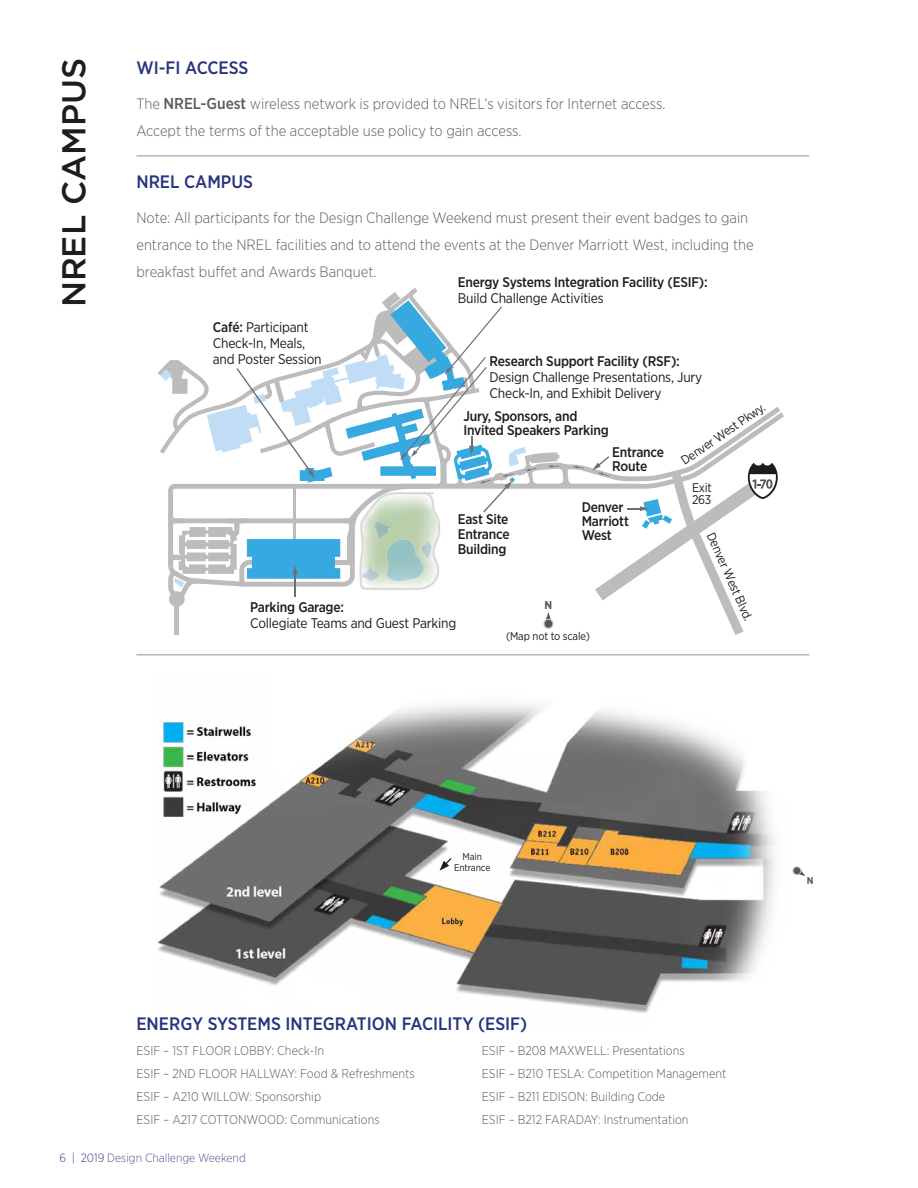
<style>
.page{position:relative;width:918px;height:1188px;background:#fff}
.page>*{position:absolute;margin:0;border:0;box-sizing:border-box;transform-origin:0 0}
.head_2{font:500 33px "Gotham";color:#1d1d1b}
.H2_blu{font:500 18px "Gotham Narrow";color:#28347e}
.Body_10_18{font:300 15px/27px "Gotham Narrow";color:#5c5c5b}
.t1{font:13.95px/16px "Gotham Narrow";letter-spacing:-.015em;color:#1d1d1b}
.t2{font:500 13.95px/14px "Gotham Narrow";letter-spacing:-.015em;color:#1d1d1b}
.rooms_list{font:300 12.75px "Gotham Narrow";color:#5c5c5b}
.t3{font:12.6px/12.6px "Gotham Narrow";letter-spacing:-.015em;color:#1d1d1b}
.t4{font:300 12px "Gotham Narrow";color:#545495}
.t5{font:700 11.4px "Gotham Narrow";color:#575756}
.t6{font:11.25px "Gotham Narrow";letter-spacing:-.015em;color:#1d1d1b}
.t7{font:9.9px/11.1px "Gotham Narrow";letter-spacing:-.01em;color:#1d1d1b;text-align:center}
.t8{font:700 9.9px "Gotham Narrow";color:#575756}
.s1{font-weight:500;font-size:15.75px}
.s2{font-weight:400}
.s3{font-weight:500}
.s4{color:#3d4187}
</style>
<div class="page">
<svg style="left:157px;top:288px;width:623px;height:347px"></svg>
<hr style="left:136px;top:156px;width:673px;height:1px;background:#8e8e8d">
<hr style="left:136px;top:654px;width:673px;height:1px;background:#8e8e8d">
<img style="left:157px;top:704px;width:618px;height:309px">
<svg style="left:440px;top:857px;width:13px;height:14px"></svg>
<svg style="left:792px;top:866px;width:13px;height:10px"></svg>
<p class="head_2" style="left:52px;top:307px;width:251px;rotate:-90deg">NREL CAMPUS</p>
<p class="H2_blu" style="left:136px;top:56px;width:113px">WI-FI ACCESS</p>
<p class="Body_10_18" style="left:136px;top:90px;width:531px">The <span class="s1">NREL-Guest</span> wireless network is provided to NREL’s visitors for Internet access.<br>Accept the terms of the acceptable use policy to gain access.</p>
<p class="H2_blu" style="left:136px;top:170px;width:118px">NREL CAMPUS</p>
<p class="Body_10_18" style="left:136px;top:204px;width:619px">Note: All participants for the Design Challenge Weekend must present their event badges to gain entrance to the NREL facilities and to attend the events at the Denver Marriott West, including the breakfast buffet and Awards Banquet.</p>
<p class="t2" style="left:458px;top:274px;width:251px;line-height:16px">Energy Systems Integration Facility (ESIF):<br><span class="s2">Build Challenge Activities</span></p>
<p class="t1" style="left:213px;top:319px;width:110px"><span class="s3">Café:</span> Participant<br>Check-In, Meals, and Poster Session</p>
<p class="t1" style="left:490px;top:352px;width:214px"><span class="s3">Research Support Facility (RSF):<br></span>Design Challenge Presentations, Jury<br>Check-In, and Exhibit Delivery</p>
<p class="t2" style="left:463px;top:409px;width:147px">Jury, Sponsors, and<br>Invited Speakers Parking</p>
<p class="t2" style="left:612px;top:445px;width:53px">Entrance<br>Route</p>
<p class="t3" style="left:679px;top:457px;width:101px;rotate:-35deg">Denver West Pkwy.</p>
<p class="t2" style="left:458px;top:511px;width:53px;line-height:15.3px;text-align:justify">East Site Entrance Building</p>
<p class="t1" style="left:250px;top:598px;width:208px"><span class="s3">Parking Garage:<br></span>Collegiate Teams and Guest Parking</p>
<p class="t5" style="left:544px;top:598px;width:9px">N</p>
<p class="t2" style="left:582px;top:500px;width:49px">Denver<br>Marriott<br>West</p>
<p class="t6" style="left:506px;top:629px;width:85px">(Map not to scale)</p>
<p class="t3" style="left:692px;top:481px;width:21px">Exit<br>263</p>
<p class="t3" style="left:717px;top:531px;width:97px;rotate:66deg">Denver West Blvd.</p>
<p class="t7" style="left:454px;top:851px;width:38px">Main<br>Entrance</p>
<p class="H2_blu" style="left:136px;top:1012px;width:392px">ENERGY SYSTEMS INTEGRATION FACILITY (ESIF)</p>
<p class="rooms_list" style="left:136px;top:1043px;width:189px">ESIF – 1ST FLOOR LOBBY: Check-In</p>
<p class="rooms_list" style="left:136px;top:1066px;width:280px">ESIF – 2ND FLOOR HALLWAY: Food &amp; Refreshments</p>
<p class="rooms_list" style="left:136px;top:1089px;width:186px">ESIF – A210 WILLOW: Sponsorship</p>
<p class="rooms_list" style="left:136px;top:1112px;width:245px">ESIF – A217 COTTONWOOD: Communications</p>
<p class="t4" style="left:60px;top:1150px;width:188px"><span class="s4">6 | 2019</span> Design Challenge Weekend</p>
<p class="rooms_list" style="left:482px;top:1043px;width:204px">ESIF – B208 MAXWELL: Presentations</p>
<p class="rooms_list" style="left:482px;top:1066px;width:246px">ESIF – B210 TESLA: Competition Management</p>
<p class="rooms_list" style="left:482px;top:1089px;width:185px">ESIF – B211 EDISON: Building Code</p>
<p class="rooms_list" style="left:482px;top:1112px;width:208px">ESIF – B212 FARADAY: Instrumentation</p>
<p class="t8" style="left:807px;top:874px;width:8px">N</p>
</div>
